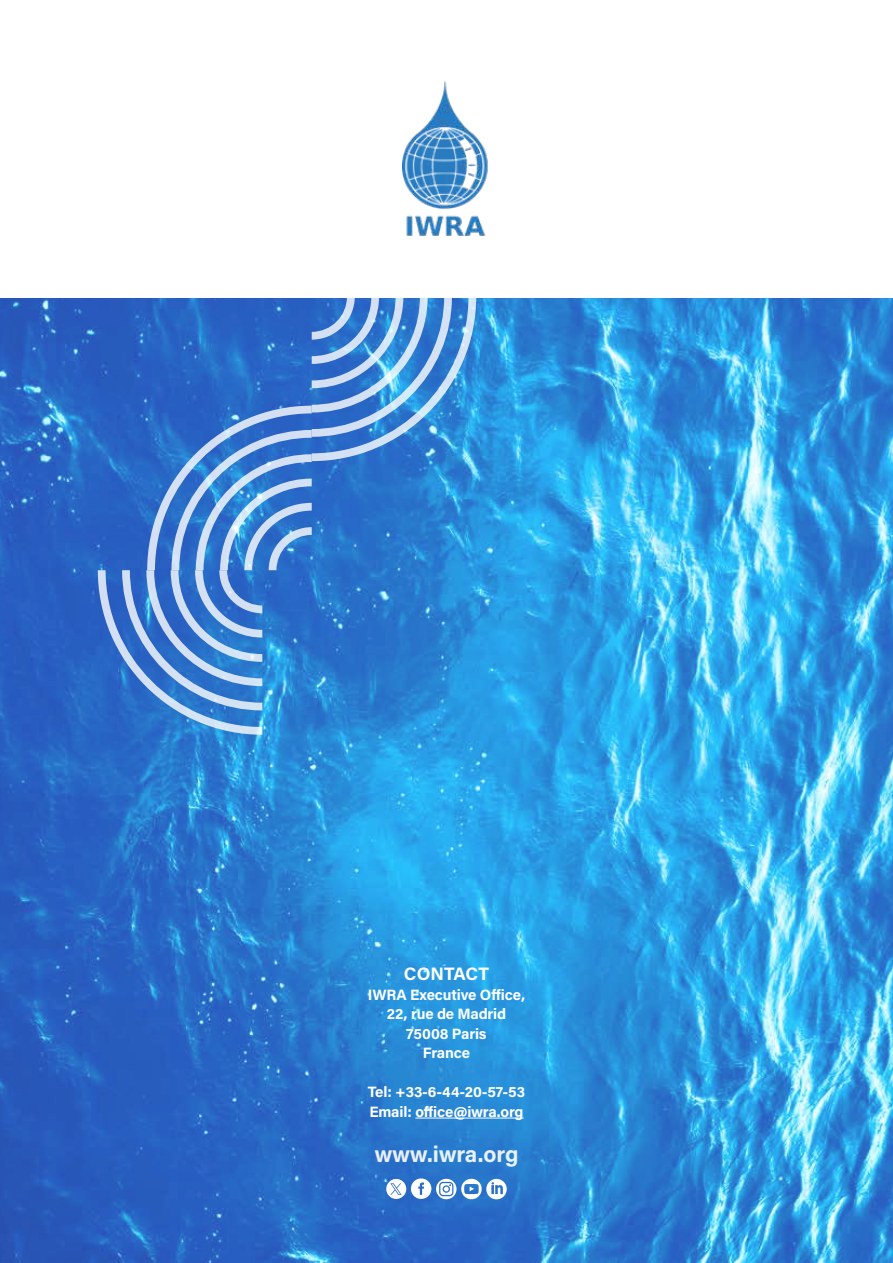
<style>
.page{position:relative;width:893px;height:1263px;background:#fff}
.page>*{position:absolute;margin:0;border:0;box-sizing:border-box;transform-origin:0 0}
.t1{font:700 22.5px "Acumin Pro";letter-spacing:-.015em;color:#fff}
.t2{font:700 18px "Acumin Pro";color:#fff}
.t3{font:700 15px/19.5px "Acumin Pro";letter-spacing:-.01em;color:#fff;text-align:center}
</style>
<div class="page">
<img style="left:0;top:298px;width:893px;height:965px">
<hr style="left:415px;top:1118px;width:109px;height:1px;background:#fff">
<svg style="left:386px;top:1178px;width:121px;height:21px"></svg>
<img style="left:403px;top:81px;width:85px;height:155px">
<svg style="left:98px;top:298px;width:378px;height:437px;background:#4082d0"></svg>
<p class="t2" style="left:404px;top:961px;width:87px">CONTACT</p>
<p class="t3" style="left:368px;top:984px;width:159px">IWRA Executive Office,<br>22, rue de Madrid<br>75008 Paris<br>France</p>
<p class="t3" style="left:368px;top:1081px;width:159px;text-align:left">Tel: +33-6-44-20-57-53<br>Email: office@iwra.org</p>
<h1 class="t1" style="left:374px;top:1138px;width:146px">www.iwra.org</h1>
</div>
